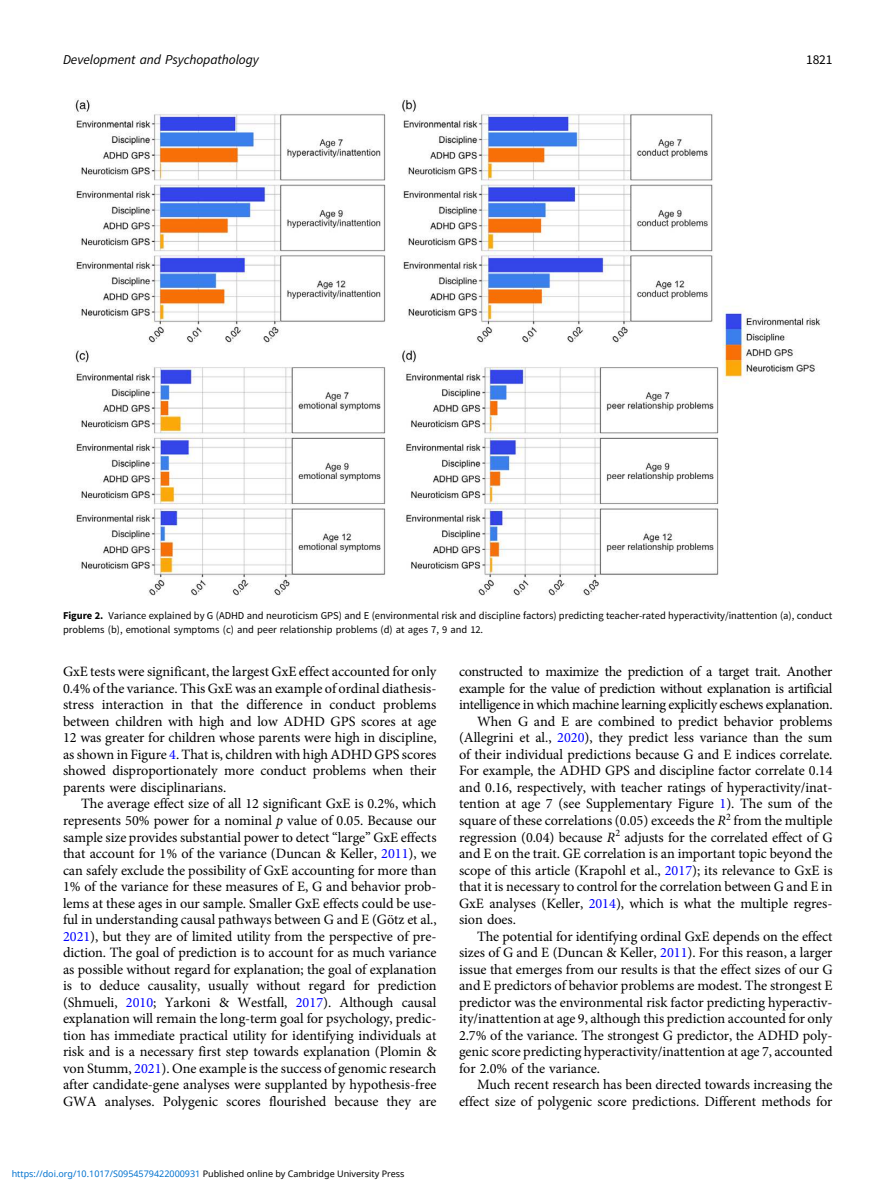
<style>
.page{position:relative;width:891px;height:1188px;background:#fff}
.page>*{position:absolute;margin:0;border:0;box-sizing:border-box;transform-origin:0 0}
.t1{font:14.25px/16.5px "Adv OT1 ef 757 c 0";color:#000;text-align:justify}
.t2{font:14.25px "Adv OT1 ef 757 c 0";letter-spacing:-.02em;color:#000}
.t3{font:13.5px "Adv O Tcabc 3928.I";color:#000}
.t4{font:13.5px "Adv OT0 e 40 dc 65";color:#000}
.t5{font:10.5px/13.5px "Adv OT0 e 40 dc 65";color:#000}
.t6{font:9px "Noto Sans";color:#0172cf}
.s1{font-family:"Adv O Ta 42 dc 7 d 3.B"}
.s2{color:#00f}
.s3{font-family:"Adv OT7 d 6 df 7 ab.I"}
.s4{font-style:inherit}
.s5{color:#000}
</style>
<div class="page">
<img style="left:74px;top:99px;width:747px;height:497px">
<p class="t3" style="left:63px;top:55px;width:197px">Development and Psychopathology</p>
<p class="t4" style="left:806px;top:55px;width:28px">1821</p>
<p class="t5" style="left:63px;top:610px;width:771px"><span class="s1">Figure 2.</span> Variance explained by G (ADHD and neuroticism GPS) and E (environmental risk and discipline factors) predicting teacher-rated hyperactivity/inattention (a), conduct problems (b), emotional symptoms (c) and peer relationship problems (d) at ages 7, 9 and 12.</p>
<p class="t1" style="left:63px;top:665px;width:375px">GxE tests were significant, the largest GxE effect accounted for only 0.4% of the variance. This GxE was an example of ordinal diathesis&shy;stress interaction in that the difference in conduct problems between children with high and low ADHD GPS scores at age 12 was greater for children whose parents were high in discipline, as shown in Figure <span class="s2">4</span>. That is, children with high ADHD GPS scores showed disproportionately more conduct problems when their parents were disciplinarians.</p>
<p class="t1" style="left:63px;top:797px;width:375px;text-indent:18px">The average effect size of all 12 significant GxE is 0.2%, which represents 50% power for a nominal <span class="s3">p</span> value of 0.05. Because our sample size provides substantial power to detect <span class="s4">“</span>large<span class="s4">”</span> GxE effects that account for 1% of the variance (Duncan &amp; Keller, <span class="s2">2011</span>), we can safely exclude the possibility of GxE accounting for more than 1% of the variance for these measures of E, G and behavior prob&shy;lems at these ages in our sample. Smaller GxE effects could be use&shy;ful in understanding causal pathways between G and E (Götz et al., <span class="s2">2021</span>), but they are of limited utility from the perspective of pre&shy;diction. The goal of prediction is to account for as much variance as possible without regard for explanation; the goal of explanation is to deduce causality, usually without regard for prediction (Shmueli, <span class="s2">2010</span>; Yarkoni &amp; Westfall, <span class="s2">2017</span>). Although causal explanation will remain the long-term goal for psychology, predic&shy;tion has immediate practical utility for identifying individuals at risk and is a necessary first step towards explanation (Plomin &amp; von Stumm, <span class="s2">2021</span>). One example is the success of genomic research after candidate-gene analyses were supplanted by hypothesis-free GWA analyses. Polygenic scores flourished because they are</p>
<p class="t2" style="left:459px;top:666px;width:375px">constructed to maximize the prediction of a target trait. Another</p>
<p class="t2" style="left:459px;top:683px;width:375px">example for the value of prediction without explanation is artificial</p>
<p class="t2" style="left:459px;top:699px;width:375px">intelligence in which machine learning explicitly eschews explanation.</p>
<p class="t1" style="left:477px;top:714px;width:357px">When G and E are combined to predict behavior problems</p>
<p class="t1" style="left:459px;top:731px;width:375px">(Allegrini et al., <span class="s2">2020</span>), they predict less variance than the sum</p>
<p class="t1" style="left:459px;top:747px;width:375px">of their individual predictions because G and E indices correlate.</p>
<p class="t1" style="left:459px;top:764px;width:375px">For example, the ADHD GPS and discipline factor correlate 0.14</p>
<p class="t1" style="left:459px;top:780px;width:375px">and 0.16, respectively, with teacher ratings of hyperactivity/inat-</p>
<p class="t1" style="left:459px;top:797px;width:375px">tention at age 7 (see Supplementary Figure <span class="s2">1</span>). The sum of the</p>
<p class="t1" style="left:459px;top:814px;width:375px">square of these correlations (0.05) exceeds the <span class="s3">R</span><sup>2</sup> from the multiple</p>
<p class="t1" style="left:459px;top:830px;width:375px">regression (0.04) because <span class="s3">R</span><sup>2</sup> adjusts for the correlated effect of G</p>
<p class="t1" style="left:459px;top:847px;width:375px">and E on the trait. GE correlation is an important topic beyond the</p>
<p class="t1" style="left:459px;top:863px;width:375px">scope of this article (Krapohl et al., <span class="s2">2017</span>); its relevance to GxE is</p>
<p class="t1" style="left:459px;top:880px;width:375px">that it is necessary to control for the correlation between G and E in</p>
<p class="t1" style="left:459px;top:896px;width:375px">GxE analyses (Keller, <span class="s2">2014</span>), which is what the multiple regres-</p>
<p class="t1" style="left:459px;top:913px;width:58px">sion does.</p>
<p class="t1" style="left:477px;top:929px;width:357px">The potential for identifying ordinal GxE depends on the effect</p>
<p class="t1" style="left:459px;top:946px;width:375px">sizes of G and E (Duncan &amp; Keller, <span class="s2">2011</span>). For this reason, a larger</p>
<p class="t1" style="left:459px;top:962px;width:375px">issue that emerges from our results is that the effect sizes of our G</p>
<p class="t1" style="left:459px;top:979px;width:375px">and E predictors of behavior problems are modest. The strongest E</p>
<p class="t1" style="left:459px;top:995px;width:375px">predictor was the environmental risk factor predicting hyperactiv-</p>
<p class="t1" style="left:459px;top:1012px;width:375px">ity/inattention at age 9, although this prediction accounted for only</p>
<p class="t1" style="left:459px;top:1028px;width:375px">2.7% of the variance. The strongest G predictor, the ADHD poly-</p>
<p class="t1" style="left:459px;top:1045px;width:375px">genic score predicting hyperactivity/inattention at age 7, accounted</p>
<p class="t1" style="left:459px;top:1061px;width:142px">for 2.0% of the variance.</p>
<p class="t1" style="left:477px;top:1078px;width:357px">Much recent research has been directed towards increasing the</p>
<p class="t1" style="left:459px;top:1094px;width:375px">effect size of polygenic score predictions. Different methods for</p>
<p class="t6" style="left:12px;top:1168px;width:394px">https://doi.org/10.1017/S0954579422000931 <span class="s5">Published online by Cambridge University Press</span></p>
</div>
